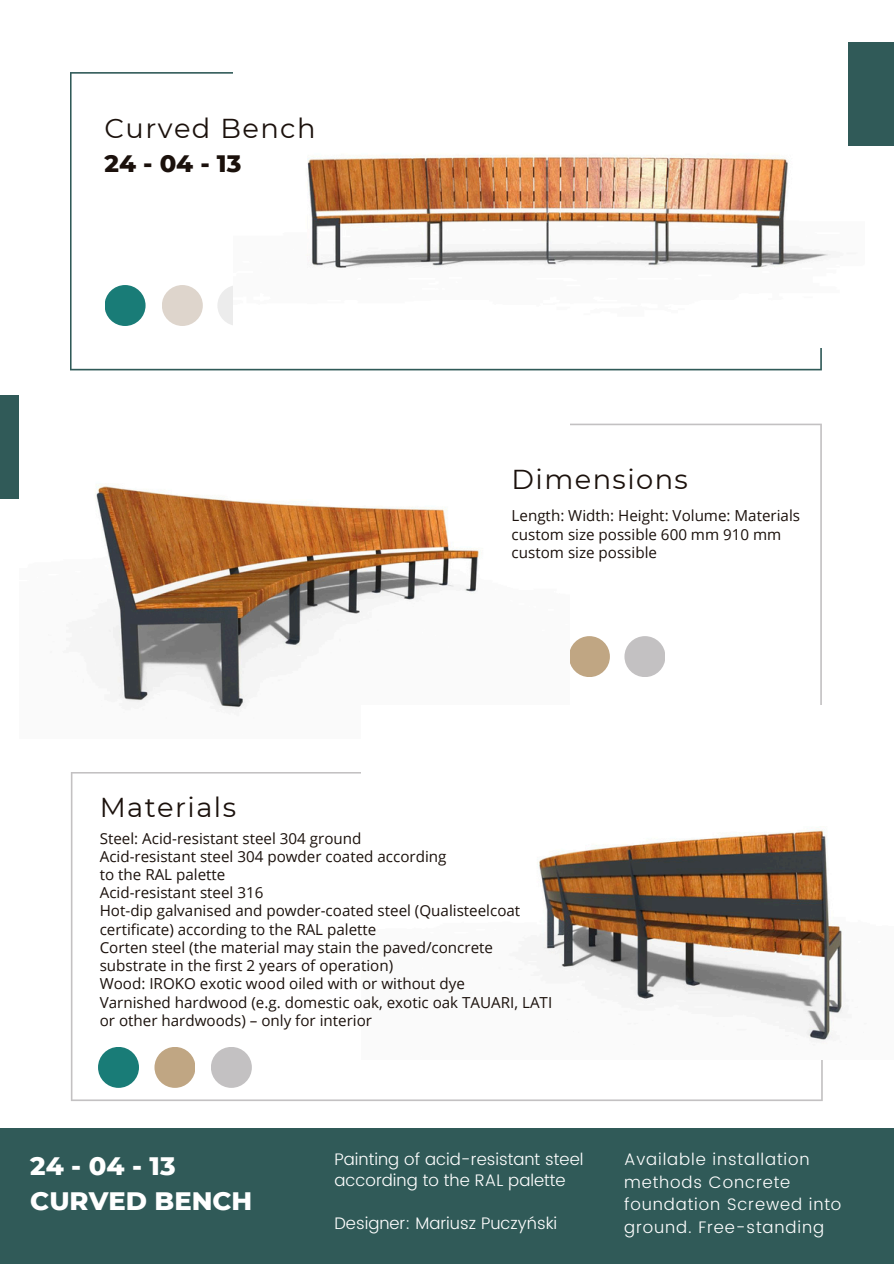
<style>
.page{position:relative;width:894px;height:1264px;background:#fff}
.page>*{position:absolute;margin:0;border:0;box-sizing:border-box;transform-origin:0 0}
.t1{font:27.3px "Montserrat";letter-spacing:.05em;color:#1b110c}
.t2{font:800 25.8px/35.2px "Montserrat";color:#fff}
.t3{font:800 24.3px "Montserrat";color:#1b110c}
.t4{font:300 16.65px/21.6px "Poppins";color:#fff}
.t5{font:300 16.65px/22.8px "Poppins";letter-spacing:.05em;color:#fff}
.t6{font:15.15px/18.1px "Open Sans";color:#1b110c}
</style>
<div class="page">
<svg style="left:70px;top:72px;width:751px;height:298px"></svg>
<div style="left:104px;top:285px;width:41px;height:41px;background:#197c77;border-radius:50%"></div>
<div style="left:162px;top:285px;width:41px;height:41px;background:#ded5cc;border-radius:50%"></div>
<div style="left:217px;top:285px;width:41px;height:41px;background:#ececec;border-radius:50%"></div>
<svg style="left:570px;top:423px;width:251px;height:282px"></svg>
<div style="left:0;top:395px;width:62px;height:104px;background:#305a58"></div>
<div style="left:568px;top:636px;width:41px;height:41px;background:#c0a683;border-radius:50%"></div>
<div style="left:624px;top:636px;width:41px;height:41px;background:#c3c1c2;border-radius:50%"></div>
<svg style="left:71px;top:772px;width:751px;height:329px"></svg>
<div style="left:98px;top:1046px;width:41px;height:41px;background:#197c77;border-radius:50%"></div>
<div style="left:154px;top:1046px;width:41px;height:41px;background:#c0a683;border-radius:50%"></div>
<div style="left:211px;top:1046px;width:41px;height:41px;background:#c3c1c2;border-radius:50%"></div>
<div style="left:0;top:1127px;width:893px;height:136px;background:#305a58"></div>
<img style="left:233px;top:72px;width:598px;height:276px">
<div style="left:847px;top:42px;width:46px;height:104px;background:#305a58"></div>
<img style="left:20px;top:395px;width:549px;height:316px">
<img style="left:362px;top:705px;width:481px;height:354px">
<p class="t1" style="left:104px;top:111px;width:212px">Curved Bench</p>
<h2 class="t3" style="left:104px;top:148px;width:138px">24-04-13</h2>
<h2 class="t1" style="left:100px;top:790px;width:138px">Materials</h2>
<p class="t1" style="left:511px;top:462px;width:178px">Dimensions</p>
<p class="t6" style="left:511px;top:506px;width:290px">Length: Width: Height: Volume: Materials custom size possible 600 mm 910 mm custom size possible</p>
<p class="t6" style="left:100px;top:828px;width:263px">Steel: Acid-resistant steel 304 ground</p>
<p class="t6" style="left:100px;top:846px;width:348px">Acid-resistant steel 304 powder coated according</p>
<p class="t6" style="left:100px;top:865px;width:127px">to the RAL palette</p>
<p class="t6" style="left:100px;top:883px;width:165px">Acid-resistant steel 316</p>
<h1 class="t6" style="left:100px;top:901px;width:422px">Hot-dip galvanised and powder-coated steel (Qualisteelcoat certificate) according to the RAL palette</h1>
<p class="t6" style="left:100px;top:937px;width:395px">Corten steel (the material may stain the paved/concrete substrate in the first 2 years of operation)</p>
<p class="t6" style="left:100px;top:974px;width:366px">Wood: IROKO exotic wood oiled with or without dye</p>
<p class="t6" style="left:100px;top:992px;width:454px">Varnished hardwood (e.g. domestic oak, exotic oak TAUARI, LATI or other hardwoods) – only for interior</p>
<p class="t2" style="left:30px;top:1147px;width:223px">24-04-13<br>CURVED BENCH</p>
<p class="t4" style="left:334px;top:1147px;width:250px">Painting of acid-resistant steel according to the RAL palette</p>
<p class="t4" style="left:334px;top:1212px;width:224px">Designer: Mariusz Puczyński</p>
<p class="t5" style="left:624px;top:1147px;width:219px">Available installation methods Concrete foundation Screwed into ground. Free-standing</p>
</div>
